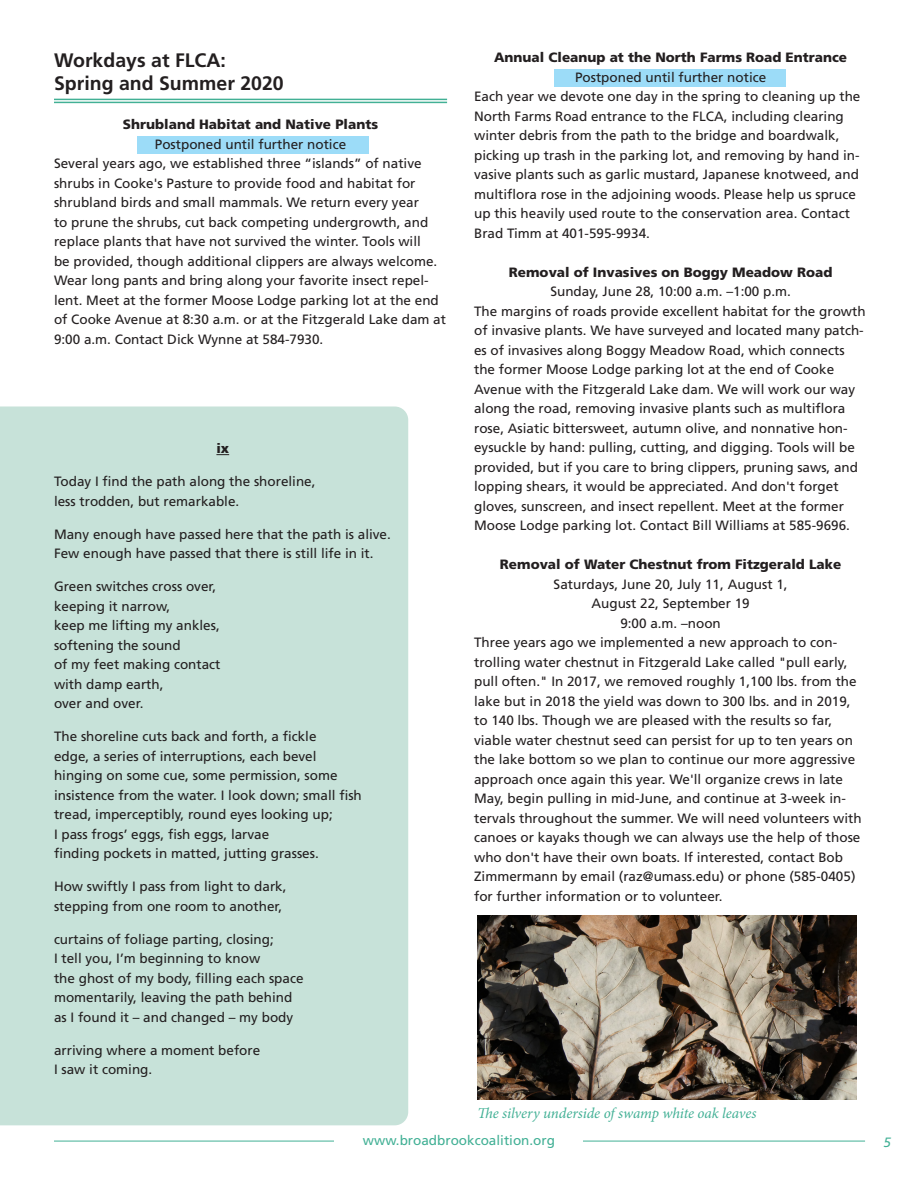
<style>
.page{position:relative;width:918px;height:1188px;background:#fff}
.page>*{position:absolute;margin:0;border:0;box-sizing:border-box;transform-origin:0 0}
.t1{font:700 19.5px "Frutiger";color:#231f20}
.t2{font:italic 15px "Minion Pro";letter-spacing:-.005em;color:#42b095}
.t3{font:13.5px/19.5px "Frutiger";color:#231f20}
.t4{font:900 13.5px "Frutiger";color:#231f20}
.t5{font:13.5px "Frutiger";color:#42b095}
.t6{font:italic 13.5px "Frutiger";color:#42b095}
</style>
<div class="page">
<hr style="left:54px;top:1141px;width:811px;height:1px;background:#42b095">
<div style="left:335px;top:1134px;width:248px;height:29px;background:#fff"></div>
<div style="left:555px;top:69px;width:231px;height:17px;background:#9cdcf8"></div>
<div style="left:138px;top:136px;width:231px;height:17px;background:#9cdcf8"></div>
<hr style="left:54px;top:99px;width:393px;height:1px;background:#42b095">
<hr style="left:54px;top:102px;width:393px;height:1px;background:#42b095">
<div style="left:0;top:407px;width:408px;height:718px;background:#c7e2d9"></div>
<svg style="left:216px;top:454px;width:13px;height:1px"></svg>
<img style="left:477px;top:916px;width:380px;height:183px">
<p class="t1" style="left:54px;top:49px;width:173px">Workdays at FLCA:</p>
<p class="t1" style="left:54px;top:72px;width:231px">Spring and Summer 2020</p>
<p class="t4" style="left:123px;top:117px;width:257px">Shrubland Habitat and Native Plants</p>
<p class="t3" style="left:155px;top:134px;width:193px">Postponed until further notice</p>
<p class="t3" style="left:54px;top:154px;width:394px">Several years ago, we established three “islands” of native shrubs in Cooke's Pasture to provide food and habitat for shrubland birds and small mammals. We return every year<br>to prune the shrubs, cut back competing undergrowth, and replace plants that have not survived the winter. Tools will<br>be provided, though additional clippers are always welcome.<br>Wear long pants and bring along your favorite insect repel&shy;lent. Meet at the former Moose Lodge parking lot at the end of Cooke Avenue at 8:30 a.m. or at the Fitzgerald Lake dam at 9:00 a.m. Contact Dick Wynne at 584-7930.</p>
<p class="t4" style="left:216px;top:440px;width:14px">ix</p>
<p class="t3" style="left:54px;top:472px;width:263px">Today I find the path along the shoreline, less trodden, but remarkable.</p>
<p class="t3" style="left:54px;top:524px;width:338px">Many enough have passed here that the path is alive.<br>Few enough have passed that there is still life in it.</p>
<p class="t3" style="left:54px;top:577px;width:168px">Green switches cross over, keeping it narrow,<br>keep me lifting my ankles, softening the sound<br>of my feet making contact with damp earth,<br>over and over.</p>
<p class="t3" style="left:54px;top:727px;width:309px">The shoreline cuts back and forth, a fickle<br>edge, a series of interruptions, each bevel hinging on some cue, some permission, some insistence from the water. I look down; small fish tread, imperceptibly, round eyes looking up;<br>I pass frogs’ eggs, fish eggs, larvae<br>finding pockets in matted, jutting grasses.</p>
<p class="t3" style="left:54px;top:877px;width:234px">How swiftly I pass from light to dark, stepping from one room to another,</p>
<p class="t3" style="left:54px;top:929px;width:251px">curtains of foliage parting, closing;<br>I tell you, I’m beginning to know<br>the ghost of my body, filling each space momentarily, leaving the path behind as I found it – and changed – my body</p>
<p class="t3" style="left:54px;top:1040px;width:208px">arriving where a moment before<br>I saw it coming.</p>
<p class="t4" style="left:494px;top:49px;width:355px">Annual Cleanup at the North Farms Road Entrance</p>
<p class="t3" style="left:575px;top:67px;width:193px">Postponed until further notice</p>
<p class="t3" style="left:474px;top:87px;width:388px">Each year we devote one day in the spring to cleaning up the North Farms Road entrance to the FLCA, including clearing winter debris from the path to the bridge and boardwalk, picking up trash in the parking lot, and removing by hand in&shy;vasive plants such as garlic mustard, Japanese knotweed, and multiflora rose in the adjoining woods. Please help us spruce up this heavily used route to the conservation area. Contact Brad Timm at 401-595-9934.</p>
<p class="t4" style="left:509px;top:264px;width:325px">Removal of Invasives on Boggy Meadow Road</p>
<p class="t3" style="left:550px;top:282px;width:242px">Sunday, June 28, 10:00 a.m. –1:00 p.m.</p>
<p class="t3" style="left:474px;top:301px;width:393px">The margins of roads provide excellent habitat for the growth of invasive plants. We have surveyed and located many patch&shy;es of invasives along Boggy Meadow Road, which connects the former Moose Lodge parking lot at the end of Cooke Avenue with the Fitzgerald Lake dam. We will work our way along the road, removing invasive plants such as multiflora rose, Asiatic bittersweet, autumn olive, and nonnative hon&shy;eysuckle by hand: pulling, cutting, and digging. Tools will be provided, but if you care to bring clippers, pruning saws, and lopping shears, it would be appreciated. And don't forget gloves, sunscreen, and insect repellent. Meet at the former Moose Lodge parking lot. Contact Bill Williams at 585-9696.</p>
<p class="t4" style="left:500px;top:556px;width:343px">Removal of Water Chestnut from Fitzgerald Lake</p>
<p class="t3" style="left:554px;top:574px;width:236px;text-align:center">Saturdays, June 20, July 11, August 1,<br>August 22, September 19</p>
<p class="t3" style="left:620px;top:613px;width:102px">9:00 a.m. –noon</p>
<p class="t3" style="left:474px;top:633px;width:389px">Three years ago we implemented a new approach to con&shy;trolling water chestnut in Fitzgerald Lake called "pull early, pull often." In 2017, we removed roughly 1,100 lbs. from the lake but in 2018 the yield was down to 300 lbs. and in 2019, to 140 lbs. Though we are pleased with the results so far, viable water chestnut seed can persist for up to ten years on the lake bottom so we plan to continue our more aggressive approach once again this year. We'll organize crews in late May, begin pulling in mid-June, and continue at 3-week in&shy;tervals throughout the summer. We will need volunteers with canoes or kayaks though we can always use the help of those who don't have their own boats. If interested, contact Bob Zimmermann by email (raz@umass.edu) or phone (585-0405) for further information or to volunteer.</p>
<p class="t2" style="left:477px;top:1103px;width:281px">The silvery underside of swamp white oak leaves</p>
<p class="t5" style="left:363px;top:1132px;width:194px">www.broadbrookcoalition.org</p>
<p class="t6" style="left:883px;top:1135px;width:9px">5</p>
</div>
